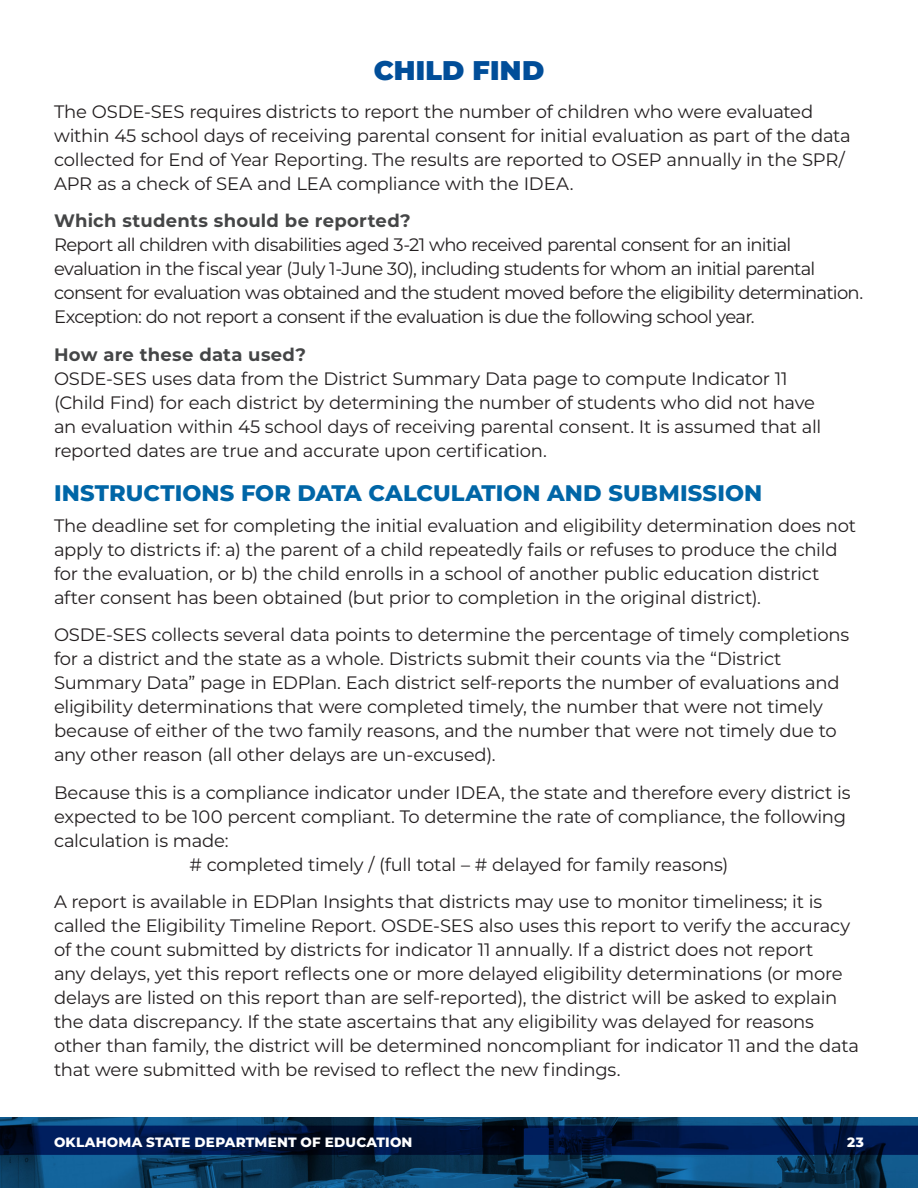
<style>
.page{position:relative;width:918px;height:1188px;background:#fff}
.page>*{position:absolute;margin:0;border:0;box-sizing:border-box;transform-origin:0 0}
.t1{font:900 27px "Montserrat";letter-spacing:.01em;color:#014e99}
.t2{font:800 22.5px "Montserrat";letter-spacing:.005em;color:#0066a7}
.t3{font:18px/24px "Montserrat";letter-spacing:-.015em;color:#231f20}
.t4{font:18px/24px "Montserrat";letter-spacing:-.04em;color:#231f20}
.t5{font:700 18px "Montserrat";letter-spacing:.015em;color:#454647}
.t6{font:800 13.5px "Montserrat";letter-spacing:.015em;color:#fff}
</style>
<div class="page">
<img style="left:0;top:1118px;width:918px;height:70px">
<h2 class="t1" style="left:374px;top:50px;width:172px">CHILD FIND</h2>
<p class="t3" style="left:54px;top:99px;width:798px">The OSDE-SES requires districts to report the number of children who were evaluated within 45 school days of receiving parental consent for initial evaluation as part of the data collected for End of Year Reporting. The results are reported to OSEP annually in the SPR/ APR as a check of SEA and LEA compliance with the IDEA.</p>
<h4 class="t5" style="left:54px;top:208px;width:358px">Which students should be reported?</h4>
<p class="t4" style="left:54px;top:232px;width:811px">Report all children with disabilities aged 3-21 who received parental consent for an initial evaluation in the fiscal year (July 1-June 30), including students for whom an initial parental consent for evaluation was obtained and the student moved before the eligibility determination.<br>Exception: do not report a consent if the evaluation is due the following school year.</p>
<h4 class="t5" style="left:54px;top:341px;width:254px">How are these data used?</h4>
<p class="t3" style="left:54px;top:366px;width:769px">OSDE-SES uses data from the District Summary Data page to compute Indicator 11 (Child Find) for each district by determining the number of students who did not have an evaluation within 45 school days of receiving parental consent. It is assumed that all reported dates are true and accurate upon certification.</p>
<h3 class="t2" style="left:54px;top:476px;width:710px">INSTRUCTIONS FOR DATA CALCULATION AND SUBMISSION</h3>
<p class="t3" style="left:54px;top:513px;width:804px">The deadline set for completing the initial evaluation and eligibility determination does not apply to districts if: a) the parent of a child repeatedly fails or refuses to produce the child for the evaluation, or b) the child enrolls in a school of another public education district after consent has been obtained (but prior to completion in the original district).</p>
<p class="t3" style="left:54px;top:622px;width:797px">OSDE-SES collects several data points to determine the percentage of timely completions for a district and the state as a whole. Districts submit their counts via the “District Summary Data” page in EDPlan. Each district self-reports the number of evaluations and eligibility determinations that were completed timely, the number that were not timely because of either of the two family reasons, and the number that were not timely due to any other reason (all other delays are un-excused).</p>
<p class="t3" style="left:54px;top:780px;width:798px">Because this is a compliance indicator under IDEA, the state and therefore every district is expected to be 100 percent compliant. To determine the rate of compliance, the following calculation is made:</p>
<p class="t3" style="left:190px;top:852px;width:540px"># completed timely / (full total – # delayed for family reasons)</p>
<p class="t3" style="left:54px;top:889px;width:807px">A report is available in EDPlan Insights that districts may use to monitor timeliness; it is called the Eligibility Timeline Report. OSDE-SES also uses this report to verify the accuracy of the count submitted by districts for indicator 11 annually. If a district does not report<br>any delays, yet this report reflects one or more delayed eligibility determinations (or more delays are listed on this report than are self-reported), the district will be asked to explain the data discrepancy. If the state ascertains that any eligibility was delayed for reasons other than family, the district will be determined noncompliant for indicator 11 and the data that were submitted with be revised to reflect the new findings.</p>
<p class="t6" style="left:54px;top:1132px;width:360px">OKLAHOMA STATE DEPARTMENT OF EDUCATION</p>
<p class="t6" style="left:847px;top:1132px;width:18px">23</p>
</div>
